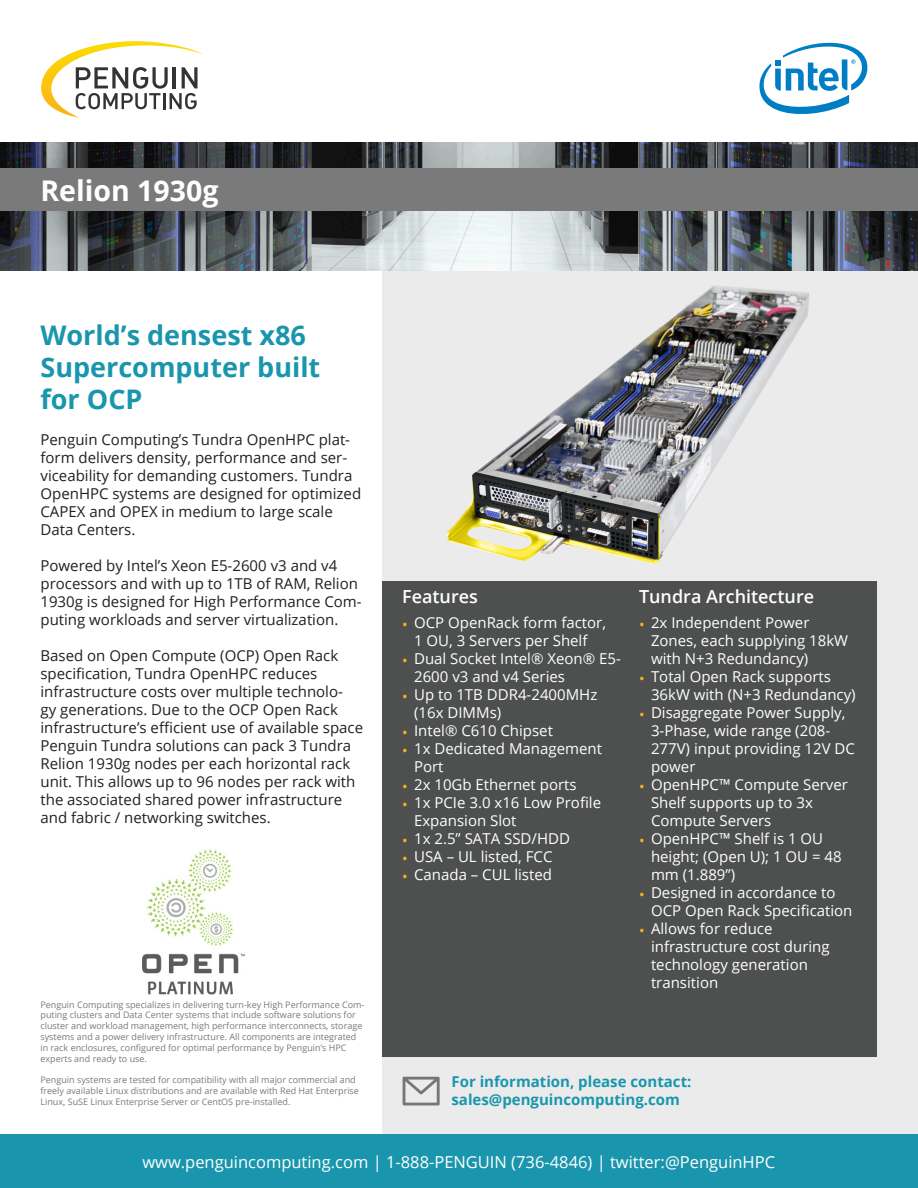
<style>
.page{position:relative;width:918px;height:1188px;background:#fff}
.page>*{position:absolute;margin:0;border:0;box-sizing:border-box;transform-origin:0 0}
.t1{font:700 28.5px "Open Sans";color:#fff}
.t2{font:700 27px/32.4px "Open Sans";color:#1996ad}
.t3{font:600 18px "Open Sans";color:#fff}
.t4{font:16.5px "Open Sans";color:#fff}
.t5{font:15px/18px "Open Sans";color:#231f20}
.t6{font:15px/18px "Open Sans";color:#fff}
.t7{font:700 15px/18px "Open Sans";color:#1996ad}
.t8{font:9px/10.8px "Open Sans";color:#797a79}
.s1{color:#fbb316}
</style>
<div class="page">
<img style="left:142px;top:849px;width:103px;height:146px">
<div style="left:382px;top:270px;width:536px;height:913px;background:#ebebec"></div>
<div style="left:382px;top:581px;width:496px;height:475px;background:#4e4f4f"></div>
<svg style="left:403px;top:1077px;width:37px;height:28px"></svg>
<div style="left:0;top:1134px;width:918px;height:54px;background:#1996ad"></div>
<img style="left:0;top:143px;width:918px;height:128px">
<div style="left:0;top:168px;width:918px;height:43px;background:#797a79"></div>
<svg style="left:41px;top:41px;width:161px;height:77px"></svg>
<svg style="left:759px;top:42px;width:109px;height:72px"></svg>
<img style="left:447px;top:285px;width:362px;height:279px">
<h1 class="t1" style="left:40px;top:171px;width:180px">Relion 1930g</h1>
<h2 class="t2" style="left:40px;top:318px;width:281px">World’s densest x86<br>Supercomputer built for OCP</h2>
<p class="t5" style="left:40px;top:431px;width:322px">Penguin Computing’s Tundra OpenHPC plat&shy;form delivers density, performance and ser&shy;viceability for demanding customers. Tundra OpenHPC systems are designed for optimized CAPEX and OPEX in medium to large scale Data Centers.</p>
<p class="t5" style="left:40px;top:557px;width:323px">Powered by Intel’s Xeon E5-2600 v3 and v4 processors and with up to 1TB of RAM, Relion 1930g is designed for High Performance Com&shy;puting workloads and server virtualization.</p>
<p class="t5" style="left:40px;top:647px;width:324px">Based on Open Compute (OCP) Open Rack specification, Tundra OpenHPC reduces infrastructure costs over multiple technolo-<br>gy generations. Due to the OCP Open Rack infrastructure’s efficient use of available space Penguin Tundra solutions can pack 3 Tundra Relion 1930g nodes per each horizontal rack unit. This allows up to 96 nodes per rack with the associated shared power infrastructure and fabric / networking switches.</p>
<p class="t3" style="left:402px;top:585px;width:77px">Features</p>
<p class="t6" style="left:402px;top:613px;width:205px;text-align:center"><span class="s1">•</span> OCP OpenRack form factor,<br>1 OU, 3 Servers per Shelf</p>
<p class="t6" style="left:414px;top:649px;width:208px;text-indent:-12px"><span class="s1">•</span> Dual Socket Intel® Xeon® E5-<br>2600 v3 and v4 Series</p>
<p class="t6" style="left:414px;top:685px;width:185px;text-indent:-12px"><span class="s1">•</span> Up to 1TB DDR4-2400MHz (16x DIMMs)</p>
<p class="t6" style="left:402px;top:721px;width:152px"><span class="s1">•</span> Intel® C610 Chipset</p>
<p class="t6" style="left:414px;top:739px;width:189px;text-indent:-12px"><span class="s1">•</span> 1x Dedicated Management<br>Port</p>
<p class="t6" style="left:402px;top:775px;width:176px"><span class="s1">•</span> 2x 10Gb Ethernet ports</p>
<p class="t6" style="left:414px;top:793px;width:189px;text-indent:-12px"><span class="s1">•</span> 1x PCIe 3.0 x16 Low Profile<br>Expansion Slot</p>
<p class="t6" style="left:402px;top:829px;width:169px"><span class="s1">•</span> 1x 2.5” SATA SSD/HDD</p>
<p class="t6" style="left:402px;top:847px;width:152px"><span class="s1">•</span> USA – UL listed, FCC</p>
<p class="t6" style="left:402px;top:865px;width:151px"><span class="s1">•</span> Canada – CUL listed</p>
<p class="t3" style="left:639px;top:585px;width:177px">Tundra Architecture</p>
<p class="t6" style="left:651px;top:613px;width:199px;text-indent:-12px"><span class="s1">•</span> 2x Independent Power<br>Zones, each supplying 18kW with N+3 Redundancy)</p>
<p class="t6" style="left:651px;top:667px;width:206px;text-indent:-12px"><span class="s1">•</span> Total Open Rack supports<br>36kW with (N+3 Redundancy)</p>
<p class="t6" style="left:651px;top:703px;width:206px;text-indent:-12px"><span class="s1">•</span> Disaggregate Power Supply,<br>3-Phase, wide range (208-<br>277V) input providing 12V DC power</p>
<p class="t6" style="left:651px;top:775px;width:198px;text-indent:-12px"><span class="s1">•</span> OpenHPC™ Compute Server<br>Shelf supports up to 3x<br>Compute Servers</p>
<p class="t6" style="left:651px;top:829px;width:192px;text-indent:-12px"><span class="s1">•</span> OpenHPC™ Shelf is 1 OU height; (Open U); 1 OU = 48 mm (1.889”)</p>
<p class="t6" style="left:651px;top:883px;width:203px;text-indent:-12px"><span class="s1">•</span> Designed in accordance to<br>OCP Open Rack Specification</p>
<p class="t6" style="left:651px;top:919px;width:180px;text-indent:-12px"><span class="s1">•</span> Allows for reduce infrastructure cost during technology generation transition</p>
<p class="t8" style="left:40px;top:999px;width:326px">Penguin Computing specializes in delivering turn-key High Performance Com&shy;puting clusters and Data Center systems that include software solutions for cluster and workload management, high performance interconnects, storage systems and a power delivery infrastructure. All components are integrated in rack enclosures, configured for optimal performance by Penguin’s HPC experts and ready to use.</p>
<p class="t8" style="left:40px;top:1074px;width:320px">Penguin systems are tested for compatibility with all major commercial and freely available Linux distributions and are available with Red Hat Enterprise<br>Linux, SuSE Linux Enterprise Server or CentOS pre-installed.</p>
<p class="t7" style="left:452px;top:1072px;width:241px">For information, please contact: sales@penguincomputing.com</p>
<p class="t4" style="left:142px;top:1151px;width:634px">www.penguincomputing.com | 1-888-PENGUIN (736-4846) | twitter:@PenguinHPC</p>
</div>
